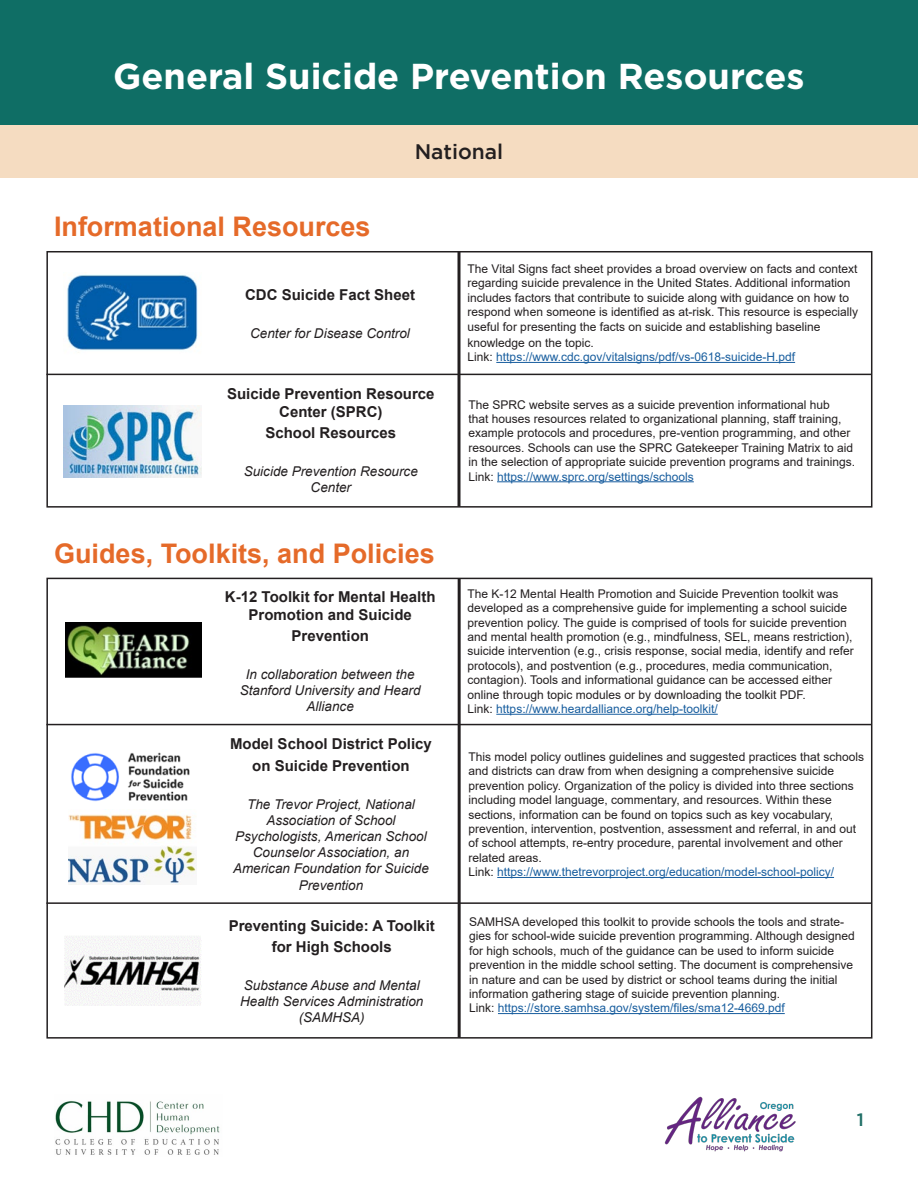
<style>
.page{position:relative;width:918px;height:1188px;background:#fff}
.page>*{position:absolute;margin:0;border:0;box-sizing:border-box;transform-origin:0 0}
.Category{font:700 36px "Gotham";color:#fff}
.t1{font:700 27px "Arial";color:#e56a29}
.Sub_Category{font:500 21px "Gotham";color:#231f20}
.t2{font:500 18px "Gotham";color:#1f6e66}
.t3{font:700 15px/18px "Arial";color:#231f20;text-align:center}
.t4{font:italic 13.5px/16.2px "Arial";color:#231f20;text-align:center}
.Fine_Description{font:12px/14.4px "Arial";color:#231f20}
.Fine_Description-2{font:12px "Arial";color:#175d9e}
.s1{color:#231f20}
</style>
<div class="page">
<div style="left:0;top:0;width:918px;height:125px;background:#0f6e65"></div>
<div style="left:0;top:125px;width:918px;height:52px;background:#f5dcc1"></div>
<hr style="left:46px;top:374px;width:826px;height:1px;background:#231f20">
<hr style="left:458px;top:252px;width:2px;height:255px;background:#231f20">
<img style="left:67px;top:272px;width:131px;height:81px">
<hr style="left:496px;top:362px;width:299px;height:1px;background:#175d9e">
<img style="left:64px;top:405px;width:137px;height:72px">
<hr style="left:497px;top:481px;width:197px;height:1px;background:#175d9e">
<hr style="left:46px;top:724px;width:826px;height:1px;background:#231f20">
<hr style="left:458px;top:578px;width:3px;height:460px;background:#231f20">
<img style="left:65px;top:623px;width:136px;height:55px">
<hr style="left:496px;top:714px;width:222px;height:1px;background:#175d9e">
<hr style="left:497px;top:877px;width:337px;height:1px;background:#175d9e">
<hr style="left:46px;top:902px;width:826px;height:2px;background:#231f20">
<img style="left:65px;top:936px;width:137px;height:70px">
<hr style="left:498px;top:1013px;width:287px;height:1px;background:#175d9e">
<img style="left:69px;top:752px;width:127px;height:132px">
<div style="left:46px;top:578px;width:826px;height:461px;border:2px solid #231f20"></div>
<div style="left:46px;top:251px;width:826px;height:257px;border:2px solid #231f20"></div>
<img style="left:664px;top:1096px;width:132px;height:56px">
<img style="left:55px;top:1101px;width:165px;height:54px">
<p class="Category" style="left:113px;top:55px;width:693px">General Suicide Prevention Resources</p>
<p class="t1" style="left:54px;top:208px;width:318px">Informational Resources</p>
<p class="Sub_Category" style="left:415px;top:139px;width:90px">National</p>
<p class="t3" style="left:245px;top:286px;width:172px">CDC Suicide Fact Sheet</p>
<p class="t4" style="left:250px;top:325px;width:161px">Center for Disease Control</p>
<p class="t3" style="left:227px;top:385px;width:209px">Suicide Prevention Resource<br>Center (SPRC)</p>
<p class="t3" style="left:265px;top:424px;width:132px">School Resources</p>
<p class="t4" style="left:244px;top:464px;width:176px">Suicide Prevention Resource<br>Center</p>
<p class="t1" style="left:54px;top:534px;width:382px">Guides, Toolkits, and Policies</p>
<p class="t3" style="left:225px;top:588px;width:212px">K-12 Toolkit for Mental Health<br>Promotion and Suicide</p>
<p class="t3" style="left:292px;top:627px;width:79px">Prevention</p>
<p class="t4" style="left:240px;top:666px;width:182px">In collaboration between the<br>Stanford University and Heard<br>Alliance</p>
<p class="t3" style="left:230px;top:733px;width:203px;line-height:21.6px">Model School District Policy on Suicide Prevention</p>
<p class="t4" style="left:233px;top:796px;width:197px">The Trevor Project, National<br>Association of School<br>Psychologists, American School<br>Counselor Association, an<br>American Foundation for Suicide<br>Prevention</p>
<p class="t3" style="left:229px;top:915px;width:208px;line-height:21.6px">Preventing Suicide: A Toolkit for High Schools</p>
<p class="t4" style="left:240px;top:977px;width:185px">Substance Abuse and Mental<br>Health Services Administration (SAMHSA)</p>
<p class="Fine_Description" style="left:468px;top:261px;width:392px">The Vital Signs fact sheet provides a broad overview on facts and context regarding suicide prevalence in the United States. Additional information includes factors that contribute to suicide along with guidance on how to respond when someone is identified as at-risk. This resource is especially useful for presenting the facts on suicide and establishing baseline</p>
<p class="Fine_Description" style="left:468px;top:335px;width:128px">knowledge on the topic.</p>
<p class="Fine_Description-2" style="left:468px;top:349px;width:329px"><span class="s1">Link:</span> https://www.cdc.gov/vitalsigns/pdf/vs-0618-suicide-H.pdf</p>
<p class="Fine_Description" style="left:468px;top:397px;width:388px">The SPRC website serves as a suicide prevention informational hub<br>that houses resources related to organizational planning, staff training, example protocols and procedures, pre-vention programming, and other resources. Schools can use the SPRC Gatekeeper Training Matrix to aid in the selection of appropriate suicide prevention programs and trainings.</p>
<p class="Fine_Description-2" style="left:468px;top:468px;width:227px"><span class="s1">Link:</span> https://www.sprc.org/settings/schools</p>
<p class="Fine_Description" style="left:468px;top:586px;width:388px">The K-12 Mental Health Promotion and Suicide Prevention toolkit was developed as a comprehensive guide for implementing a school suicide prevention policy. The guide is comprised of tools for suicide prevention and mental health promotion (e.g., mindfulness, SEL, means restriction), suicide intervention (e.g., crisis response, social media, identify and refer protocols), and postvention (e.g., procedures, media communication, contagion). Tools and informational guidance can be accessed either online through topic modules or by downloading the toolkit PDF.</p>
<p class="Fine_Description-2" style="left:468px;top:701px;width:252px"><span class="s1">Link:</span> https://www.heardalliance.org/help-toolkit/</p>
<p class="Fine_Description" style="left:469px;top:750px;width:397px">This model policy outlines guidelines and suggested practices that schools and districts can draw from when designing a comprehensive suicide prevention policy. Organization of the policy is divided into three sections including model language, commentary, and resources. Within these sections, information can be found on topics such as key vocabulary, prevention, intervention, postvention, assessment and referral, in and out of school attempts, re-entry procedure, parental involvement and other related areas.</p>
<p class="Fine_Description-2" style="left:469px;top:864px;width:367px"><span class="s1">Link:</span> https://www.thetrevorproject.org/education/model-school-policy/</p>
<p class="Fine_Description" style="left:469px;top:914px;width:387px">SAMHSA developed this toolkit to provide schools the tools and strate&shy;gies for school-wide suicide prevention programming. Although designed for high schools, much of the guidance can be used to inform suicide prevention in the middle school setting. The document is comprehensive in nature and can be used by district or school teams during the initial information gathering stage of suicide prevention planning.</p>
<p class="Fine_Description-2" style="left:469px;top:1000px;width:317px"><span class="s1">Link:</span> https://store.samhsa.gov/system/files/sma12-4669.pdf</p>
<p class="t2" style="left:857px;top:1109px;width:9px">1</p>
</div>
